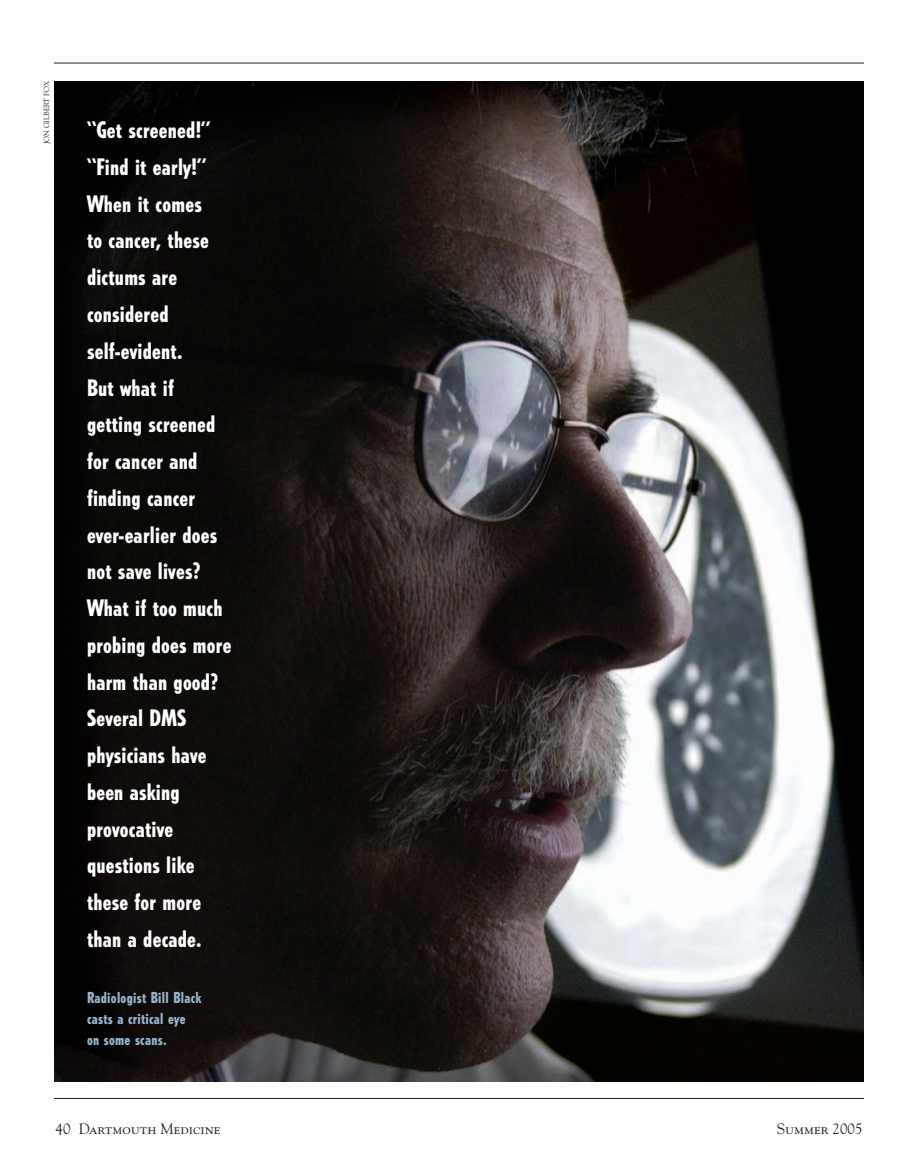
<style>
.page{position:relative;width:918px;height:1175px;background:#fff}
.page>*{position:absolute;margin:0;border:0;box-sizing:border-box;transform-origin:0 0}
.t1{font:800 condensed 22.5px/36.8px "Tempo";letter-spacing:.01em;color:#fff}
.t2{font:800 condensed 15px/21px "Tempo";letter-spacing:.02em;color:#99b4cd}
.t3{font:15px "Goudy SC";color:#231f20}
.t4{font:7.5px "Goudy";color:#231f20}
.s1{font-family:"Goudy"}
</style>
<div class="page">
<hr style="left:54px;top:1098px;width:810px;height:1px;background:#231f20">
<hr style="left:54px;top:63px;width:810px;height:1px;background:#231f20">
<img style="left:54px;top:81px;width:810px;height:1001px">
<p class="t4" style="left:42px;top:144px;width:65px;rotate:-90deg">JON GILBERT FOX</p>
<p class="t1" style="left:87px;top:113px;width:146px">“Get screened!” “Find it early!”<br>When it comes<br>to cancer, these dictums are considered self-evident.<br>But what if getting screened for cancer and finding cancer ever-earlier does not save lives?<br>What if too much probing does more harm than good?<br>Several DMS physicians have been asking provocative questions like these for more than a decade.</p>
<p class="t2" style="left:87px;top:988px;width:116px">Radiologist Bill Black casts a critical eye on some scans.</p>
<p class="t3" style="left:56px;top:1122px;width:167px"><span class="s1">40</span> Dartmouth Medicine</p>
<p class="t3" style="left:777px;top:1122px;width:87px">Summer <span class="s1">2005</span></p>
</div>
